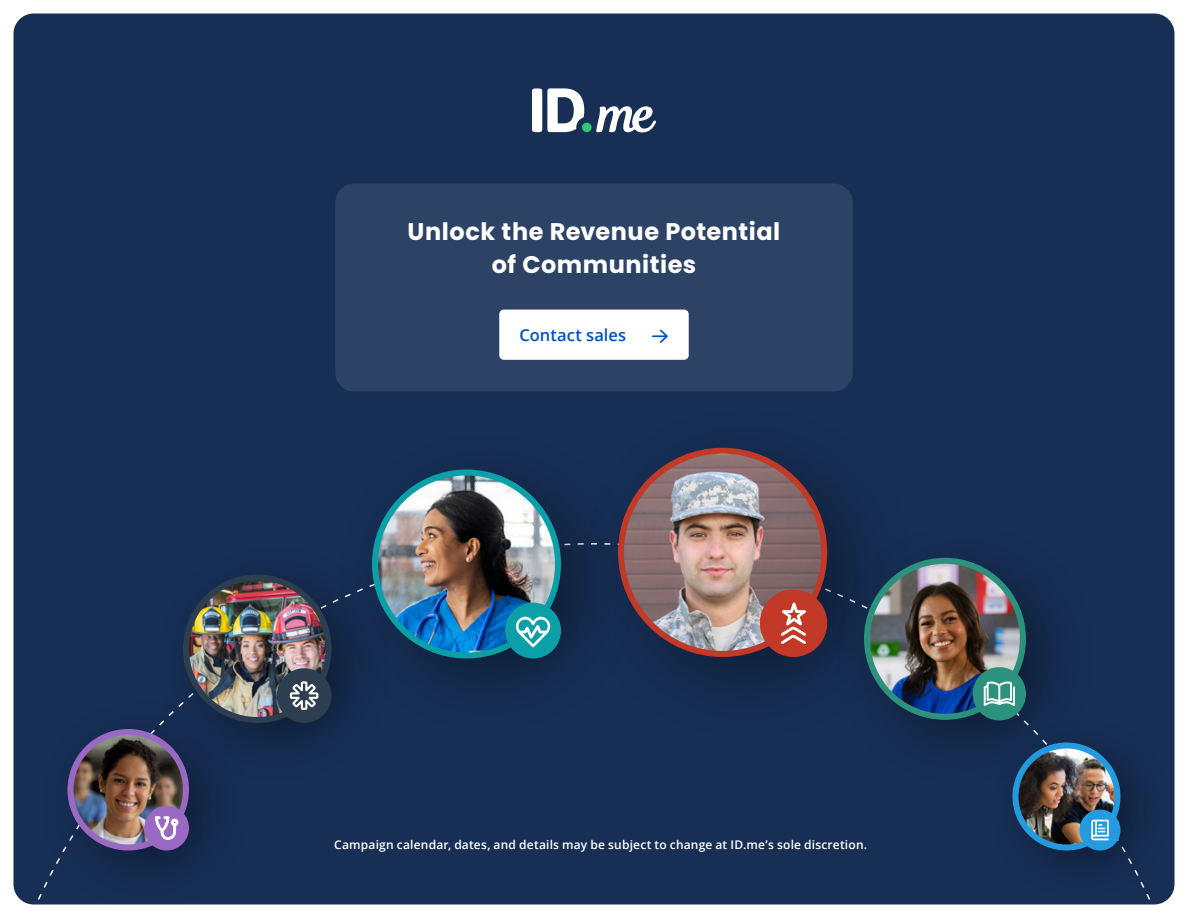
<style>
.page{position:relative;width:1188px;height:918px;background:#fff}
.page>*{position:absolute;margin:0;border:0;box-sizing:border-box;transform-origin:0 0}
.t1{font:700 24px/33px "Poppins";letter-spacing:.02em;color:#fff;text-align:center}
.t2{font:600 16.5px "Open Sans";letter-spacing:.005em;color:#0050c7}
.t3{font:600 12px "Open Sans";letter-spacing:.015em;color:#fff}
</style>
<div class="page">
<div style="left:14px;top:14px;width:1160px;height:890px;background:#172f55;border-radius:20px"></div>
<div style="left:335px;top:184px;width:518px;height:208px;background:#2d4365;border-radius:19px"></div>
<div style="left:0;top:455px;width:1188px;height:463px;background:#172f55"></div>
<svg style="left:0;top:542px;width:1188px;height:376px"></svg>
<svg style="left:532px;top:88px;width:52px;height:44px"></svg>
<div style="left:582px;top:123px;width:10px;height:9px;background:#2ec778;border-radius:50%"></div>
<svg style="left:596px;top:106px;width:60px;height:26px"></svg>
<div style="left:499px;top:310px;width:190px;height:50px;background:#fff;border-radius:5px"></div>
<div style="left:154px;top:543px;width:241px;height:241px;background:#162e54"></div>
<img style="left:186px;top:578px;width:142px;height:142px;border-radius:71px">
<div style="left:183px;top:574px;width:149px;height:149px;border:6px solid #2d3e51;border-radius:50%"></div>
<div style="left:248px;top:639px;width:113px;height:113px;background:#000;opacity:.05"></div>
<div style="left:277px;top:668px;width:54px;height:55px;background:#2d3e51;border-radius:50%"></div>
<svg style="left:289px;top:681px;width:30px;height:29px"></svg>
<div style="left:577px;top:403px;width:340px;height:340px;background:#162e54"></div>
<img style="left:642px;top:454px;width:182px;height:200px">
<div style="left:724px;top:553px;width:140px;height:140px;background:#000;opacity:.05"></div>
<div style="left:760px;top:590px;width:67px;height:67px;background:#c23a27;border-radius:50%"></div>
<svg style="left:781px;top:602px;width:25px;height:42px"></svg>
<div style="left:335px;top:429px;width:307px;height:307px;background:#000;opacity:.36"></div>
<img style="left:375px;top:472px;width:183px;height:184px;border-radius:92px">
<div style="left:372px;top:470px;width:189px;height:188px;border:6px solid #0ba0a7;border-radius:50%"></div>
<div style="left:475px;top:572px;width:116px;height:116px;background:#000;opacity:.05"></div>
<div style="left:505px;top:603px;width:56px;height:55px;background:#0ba0a7;border-radius:50%"></div>
<svg style="left:516px;top:617px;width:34px;height:30px"></svg>
<div style="left:988px;top:716px;width:185px;height:185px;background:#162e54"></div>
<img style="left:1016px;top:746px;width:102px;height:102px;border-radius:51px">
<div style="left:1012px;top:742px;width:108px;height:108px;border:6px solid #259bdf;border-radius:50%"></div>
<div style="left:1057px;top:788px;width:86px;height:84px;background:#000;opacity:.05"></div>
<div style="left:1080px;top:810px;width:40px;height:40px;background:#259bdf;border-radius:50%"></div>
<svg style="left:1091px;top:820px;width:18px;height:20px"></svg>
<div style="left:37px;top:696px;width:216px;height:216px;background:#000;opacity:.36"></div>
<img style="left:70px;top:732px;width:116px;height:116px;border-radius:58px">
<div style="left:68px;top:729px;width:121px;height:121px;border:6px solid #9a69c4;border-radius:50%"></div>
<div style="left:121px;top:782px;width:91px;height:92px;background:#000;opacity:.05"></div>
<div style="left:144px;top:806px;width:45px;height:44px;background:#9a69c4;border-radius:50%"></div>
<svg style="left:155px;top:817px;width:23px;height:23px"></svg>
<div style="left:831px;top:521px;width:267px;height:268px;background:#000;opacity:.36"></div>
<img style="left:867px;top:561px;width:156px;height:156px;border-radius:78px">
<div style="left:864px;top:558px;width:162px;height:162px;border:6px solid #2d927d;border-radius:50%"></div>
<div style="left:944px;top:638px;width:110px;height:111px;background:#000;opacity:.05"></div>
<div style="left:973px;top:667px;width:53px;height:53px;background:#2d927d;border-radius:50%"></div>
<svg style="left:984px;top:682px;width:31px;height:24px"></svg>
<h1 class="t1" style="left:408px;top:216px;width:374px">Unlock the Revenue Potential of Communities</h1>
<h2 class="t2" style="left:520px;top:324px;width:108px">Contact sales</h2>
<p class="t3" style="left:334px;top:837px;width:534px">Campaign calendar, dates, and details may be subject to change at ID.me’s sole discretion.</p>
</div>
